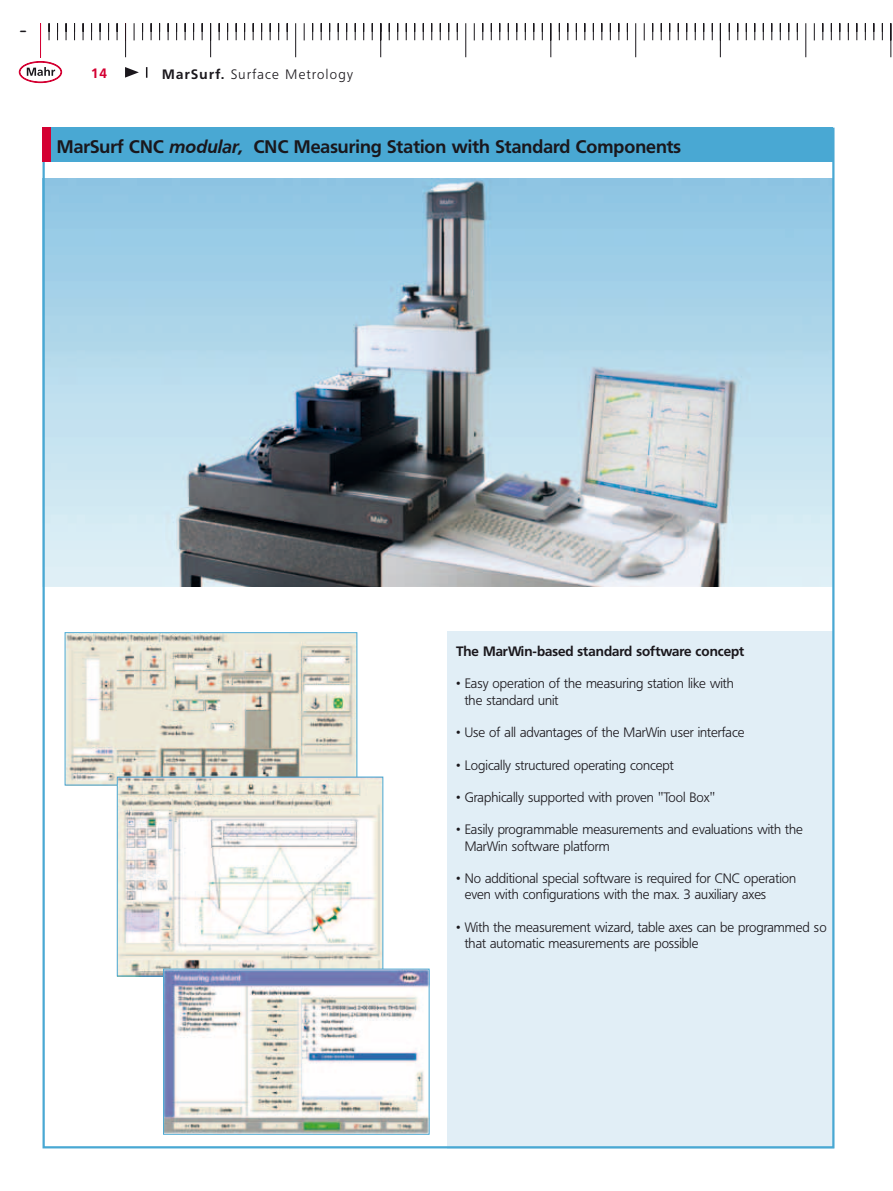
<style>
.page{position:relative;width:893px;height:1191px;background:#fff}
.page>*{position:absolute;margin:0;border:0;box-sizing:border-box;transform-origin:0 0}
.t1{font:700 18px "Frutiger BQ";color:#1a171c}
.t2{font:18px "Digital ICG";color:#1a171c}
.t3{font:300 13.5px/16.2px "Frutiger BQ";color:#1a171c}
.t4{font:700 13.5px "Frutiger BQ";color:#1a171c}
.t5{font:300 13.5px "Frutiger BQ";letter-spacing:.1em;color:#1a171c}
.t6{font:700 13.5px "Frutiger BQ";color:#d40032}
.s1{font-weight:700}
.s2{font-style:italic}
</style>
<div class="page">
<div style="left:447px;top:631px;width:387px;height:517px;background:#e1eef6"></div>
<img style="left:46px;top:179px;width:785px;height:407px">
<img style="left:67px;top:634px;width:288px;height:149px">
<div style="left:65px;top:632px;width:292px;height:153px;border:1px solid #49a8d3"></div>
<hr style="left:40px;top:23px;width:1px;height:34px;background:#d40032">
<svg style="left:49px;top:23px;width:1px;height:17px"></svg>
<svg style="left:57px;top:23px;width:1px;height:17px"></svg>
<svg style="left:66px;top:23px;width:1px;height:17px"></svg>
<svg style="left:74px;top:23px;width:1px;height:17px"></svg>
<svg style="left:83px;top:23px;width:1px;height:17px"></svg>
<svg style="left:91px;top:23px;width:1px;height:17px"></svg>
<svg style="left:100px;top:23px;width:1px;height:17px"></svg>
<svg style="left:108px;top:23px;width:1px;height:17px"></svg>
<svg style="left:116px;top:23px;width:776px;height:35px"></svg>
<svg style="left:19px;top:61px;width:43px;height:22px"></svg>
<svg style="left:125px;top:67px;width:14px;height:11px"></svg>
<div style="left:43px;top:128px;width:790px;height:34px;background:#49a8d3"></div>
<img style="left:119px;top:778px;width:262px;height:196px">
<div style="left:117px;top:776px;width:266px;height:200px;border:1px solid #49a8d3"></div>
<img style="left:165px;top:970px;width:262px;height:162px">
<div style="left:163px;top:968px;width:266px;height:166px;border:1px solid #49a8d3"></div>
<div style="left:43px;top:128px;width:8px;height:34px;background:#d40032"></div>
<h1 class="t2" style="left:19px;top:18px;width:10px">-</h1>
<p class="t6" style="left:91px;top:65px;width:17px">14</p>
<p class="t5" style="left:162px;top:66px;width:192px"><span class="s1">MarSurf.</span> Surface Metrology</p>
<h1 class="t1" style="left:57px;top:136px;width:626px">MarSurf CNC <span class="s2">modular,</span> CNC Measuring Station with Standard Components</h1>
<p class="t4" style="left:456px;top:643px;width:290px">The MarWin-based standard software concept</p>
<p class="t3" style="left:465px;top:676px;width:271px;text-indent:-9px">• Easy operation of the measuring station like with the standard unit</p>
<p class="t3" style="left:456px;top:724px;width:290px">• Use of all advantages of the MarWin user interface</p>
<p class="t3" style="left:456px;top:757px;width:219px">• Logically structured operating concept</p>
<p class="t3" style="left:456px;top:789px;width:260px">• Graphically supported with proven "Tool Box"</p>
<p class="t3" style="left:465px;top:821px;width:340px;text-indent:-9px">• Easily programmable measurements and evaluations with the<br>MarWin software platform</p>
<p class="t3" style="left:465px;top:870px;width:333px;text-indent:-9px">• No additional special software is required for CNC operation even with configurations with the max. 3 auxiliary axes</p>
<p class="t3" style="left:465px;top:919px;width:363px;text-indent:-9px">• With the measurement wizard, table axes can be programmed so that automatic measurements are possible</p>
</div>
